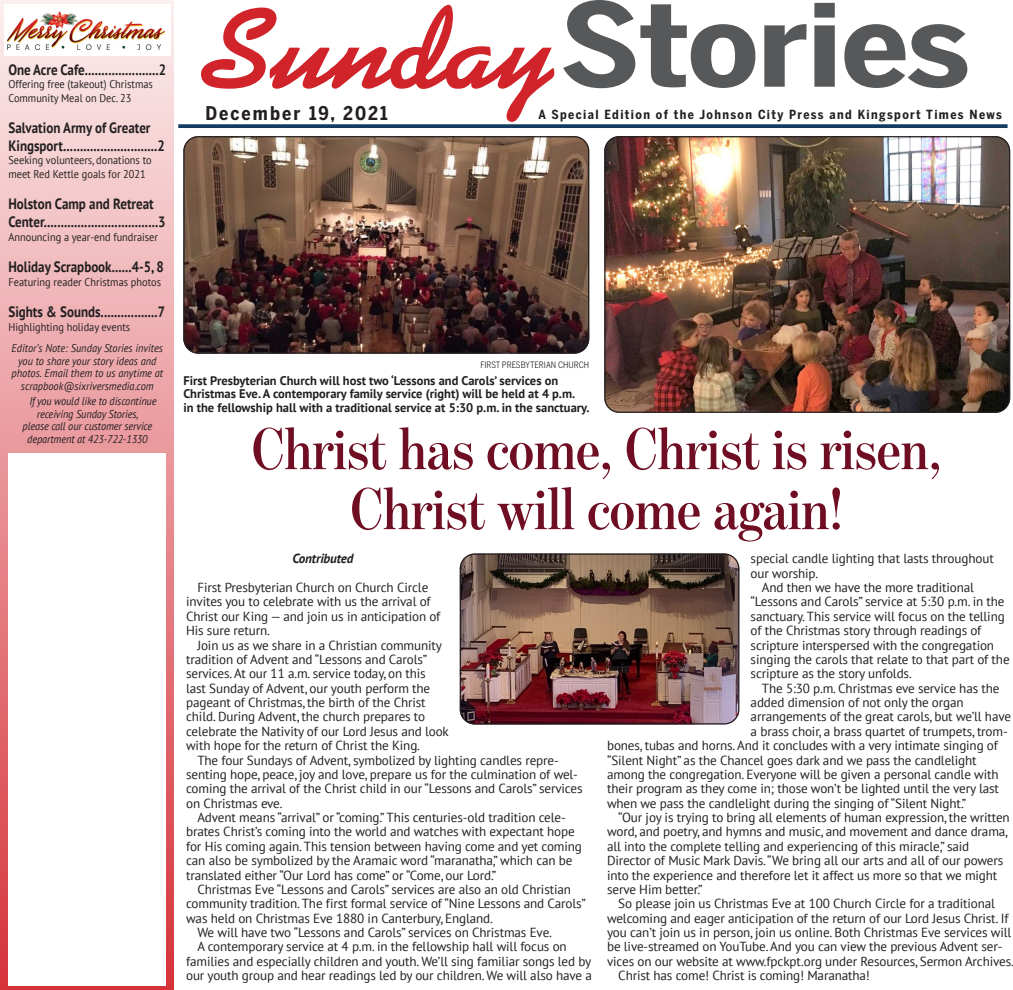
<style>
.page{position:relative;width:1013px;height:990px;background:#fff}
.page>*{position:absolute;margin:0;border:0;box-sizing:border-box;transform-origin:0 0}
.Head_Bold{font:600 60px/60px "Benton Mod Disp Cond";color:#6f0e22;text-align:center}
.Page_Info{font:700 18.75px "Benton Sans Condensed";letter-spacing:.11em;color:#231f20}
.Index_Bold{font:700 15px/18px "PT Sans";color:#231f20;scale:.87 1}
.Body_copy{font:13.12px/14.4px "PT Sans";letter-spacing:-.01em;color:#231f20}
.Body_copy-2{font:italic 700 13.12px "PT Sans";letter-spacing:-.01em;color:#231f20}
.Photo_Caption{font:700 12.5px/13.8px "PT Sans";color:#231f20}
.Page_Info-2{font:700 12.5px "Benton Sans Condensed";letter-spacing:.11em;color:#231f20}
.Index_Reg{font:italic 11.25px/12.5px "PT Sans";color:#231f20;text-align:center;scale:.92 1}
.Index_Reg-2{font:11.25px/13.5px "PT Sans";color:#231f20;scale:.92 1}
.Index_Bold-2{font:11.25px "PT Sans";color:#231f20;scale:.92 1}
.Caption_credit{font:8.75px "Benton Sans Condensed";color:#231f20}
</style>
<div class="page">
<svg style="left:178px;top:124px;width:829px;height:4px;background:#22476a"></svg>
<svg style="left:0;top:0;width:174px;height:990px;background:#efb4b7"></svg>
<div style="left:9px;top:453px;width:157px;height:532px;background:#fff"></div>
<svg style="left:563px;top:0;width:404px;height:88px"></svg>
<svg style="left:201px;top:5px;width:353px;height:117px"></svg>
<div style="left:4px;top:5px;width:166px;height:51px;background:#fff"></div>
<img style="left:7px;top:11px;width:158px;height:39px">
<img style="left:604px;top:136px;width:406px;height:277px">
<div style="left:604px;top:136px;width:406px;height:277px;border:1px solid #231f20;border-radius:14px"></div>
<img style="left:185px;top:136px;width:404px;height:218px">
<div style="left:183px;top:136px;width:406px;height:218px;border:1px solid #231f20;border-radius:14px"></div>
<img style="left:460px;top:555px;width:279px;height:170px">
<div style="left:460px;top:553px;width:279px;height:171px;border:1px solid #231f20;border-radius:14px"></div>
<p class="Index_Bold" style="left:8px;top:60px;width:183px">One Acre Cafe......................2</p>
<p class="Index_Reg-2" style="left:8px;top:77px;width:159px">Offering free (takeout) Christmas<br>Community Meal on Dec. 23</p>
<p class="Index_Bold" style="left:8px;top:118px;width:181px">Salvation Army of Greater<br>Kingsport............................2</p>
<p class="Index_Reg-2" style="left:8px;top:153px;width:157px">Seeking volunteers, donations to meet Red Kettle goals for 2021</p>
<p class="Index_Bold" style="left:8px;top:195px;width:182px">Holston Camp and Retreat<br>Center..................................3</p>
<p class="Index_Reg-2" style="left:8px;top:230px;width:164px">Announcing a year-end fundraiser</p>
<p class="Index_Bold" style="left:8px;top:258px;width:180px">Holiday Scrapbook......4-5, 8</p>
<p class="Index_Bold-2" style="left:8px;top:275px;width:167px">Featuring reader Christmas photos</p>
<p class="Index_Bold" style="left:8px;top:303px;width:182px">Sights &amp; Sounds.................7</p>
<p class="Index_Reg-2" style="left:8px;top:320px;width:134px">Highlighting holiday events</p>
<p class="Index_Reg" style="left:11px;top:342px;width:166px">Editor’s Note: Sunday Stories invites you to share your story ideas and photos. Email them to us anytime at scrapbook@sixriversmedia.com</p>
<p class="Index_Reg" style="left:29px;top:395px;width:140px">If you would like to discontinue</p>
<p class="Index_Reg" style="left:37px;top:407px;width:112px">receiving Sunday Stories,</p>
<p class="Index_Reg" style="left:23px;top:420px;width:143px">please call our customer service</p>
<p class="Index_Reg" style="left:27px;top:432px;width:132px">department at 423-722-1330</p>
<p class="Page_Info" style="left:205px;top:102px;width:184px">December 19, 2021</p>
<p class="Page_Info-2" style="left:538px;top:106px;width:465px">A Special Edition of the Johnson City Press and Kingsport Times News</p>
<p class="Caption_credit" style="left:480px;top:360px;width:110px">FIRST PRESBYTERIAN CHURCH</p>
<p class="Photo_Caption" style="left:183px;top:373px;width:407px">First Presbyterian Church will host two ‘Lessons and Carols’ services on<br>Christmas Eve. A contemporary family service (right) will be held at 4 p.m.<br>in the fellowship hall with a traditional service at 5:30 p.m. in the sanctuary.</p>
<p class="Head_Bold" style="left:252px;top:419px;width:691px">Christ has come, Christ is risen,<br>Christ will come again!</p>
<p class="Body_copy-2" style="left:292px;top:550px;width:63px">Contributed</p>
<p class="Body_copy" style="left:186px;top:580px;width:256px;text-indent:11px">First Presbyterian Church on Church Circle invites you to celebrate with us the arrival of Christ our King — and join us in anticipation of His sure return.</p>
<p class="Body_copy" style="left:186px;top:637px;width:264px;text-indent:11px">Join us as we share in a Christian community tradition of Advent and “Lessons and Carols” services. At our 11 a.m. service today, on this last Sunday of Advent, our youth perform the pageant of Christmas, the birth of the Christ child. During Advent, the church prepares to celebrate the Nativity of our Lord Jesus and look with hope for the return of Christ the King.</p>
<p class="Body_copy" style="left:186px;top:752px;width:398px;text-indent:11px">The four Sundays of Advent, symbolized by lighting candles repre&shy;senting hope, peace, joy and love, prepare us for the culmination of wel&shy;coming the arrival of the Christ child in our “Lessons and Carols” services on Christmas eve.</p>
<p class="Body_copy" style="left:186px;top:810px;width:397px;text-indent:11px">Advent means “arrival” or “coming.” This centuries-old tradition cele&shy;brates Christ’s coming into the world and watches with expectant hope for His coming again. This tension between having come and yet coming can also be symbolized by the Aramaic word “maranatha,” which can be translated either “Our Lord has come” or “Come, our Lord.”</p>
<p class="Body_copy" style="left:186px;top:882px;width:401px;text-indent:11px">Christmas Eve “Lessons and Carols” services are also an old Christian community tradition. The first formal service of “Nine Lessons and Carols” was held on Christmas Eve 1880 in Canterbury, England.</p>
<p class="Body_copy" style="left:197px;top:925px;width:356px">We will have two “Lessons and Carols” services on Christmas Eve.</p>
<p class="Body_copy" style="left:186px;top:939px;width:407px;text-indent:11px">A contemporary service at 4 p.m. in the fellowship hall will focus on families and especially children and youth. We’ll sing familiar songs led by our youth group and hear readings led by our children. We will also have a</p>
<p class="Body_copy" style="left:750px;top:551px;width:245px">special candle lighting that lasts throughout our worship.</p>
<p class="Body_copy" style="left:750px;top:580px;width:260px;text-indent:11px">And then we have the more traditional “Lessons and Carols” service at 5:30 p.m. in the sanctuary. This service will focus on the telling of the Christmas story through readings of scripture interspersed with the congregation singing the carols that relate to that part of the scripture as the story unfolds.</p>
<p class="Body_copy" style="left:762px;top:681px;width:239px">The 5:30 p.m. Christmas eve service has the</p>
<p class="Body_copy" style="left:750px;top:695px;width:214px">added dimension of not only the organ</p>
<p class="Body_copy" style="left:750px;top:709px;width:262px">arrangements of the great carols, but we’ll have</p>
<p class="Body_copy" style="left:750px;top:724px;width:259px">a brass choir, a brass quartet of trumpets, trom-</p>
<p class="Body_copy" style="left:607px;top:738px;width:392px">bones, tubas and horns. And it concludes with a very intimate singing of</p>
<p class="Body_copy" style="left:607px;top:752px;width:371px">“Silent Night” as the Chancel goes dark and we pass the candlelight</p>
<p class="Body_copy" style="left:607px;top:767px;width:393px">among the congregation. Everyone will be given a personal candle with</p>
<p class="Body_copy" style="left:607px;top:781px;width:393px">their program as they come in; those won’t be lighted until the very last</p>
<p class="Body_copy" style="left:607px;top:796px;width:361px">when we pass the candlelight during the singing of “Silent Night.”</p>
<p class="Body_copy" style="left:607px;top:810px;width:404px;text-indent:11px">“Our joy is trying to bring all elements of human expression, the written word, and poetry, and hymns and music, and movement and dance drama, all into the complete telling and experiencing of this miracle,” said Director of Music Mark Davis. “We bring all our arts and all of our powers into the experience and therefore let it affect us more so that we might serve Him better.”</p>
<p class="Body_copy" style="left:607px;top:896px;width:408px;text-indent:11px">So please join us Christmas Eve at 100 Church Circle for a traditional welcoming and eager anticipation of the return of our Lord Jesus Christ. If you can’t join us in person, join us online. Both Christmas Eve services will be live-streamed on YouTube. And you can view the previous Advent ser&shy;vices on our website at www.fpckpt.org under Resources, Sermon Archives.</p>
<p class="Body_copy" style="left:618px;top:968px;width:253px">Christ has come! Christ is coming! Maranatha!</p>
</div>
